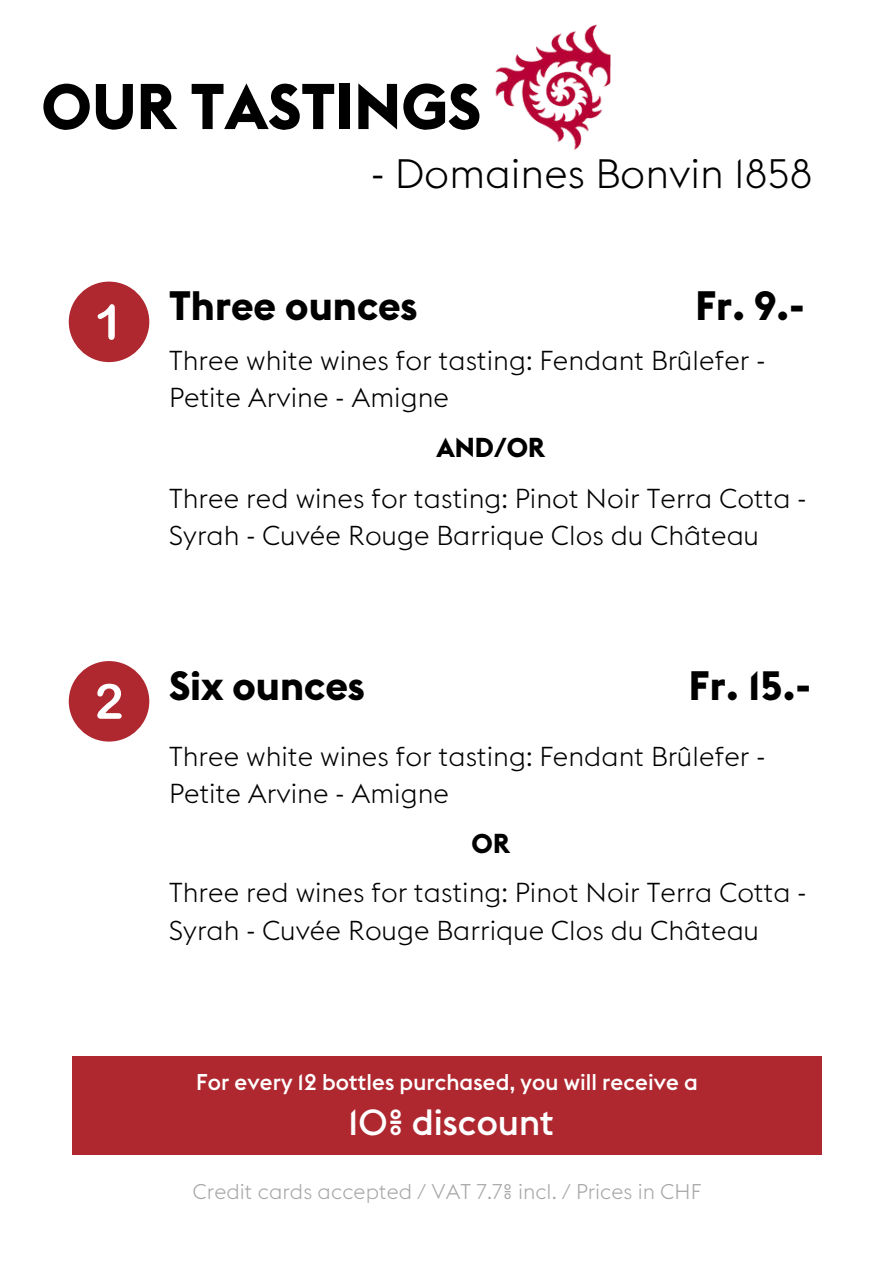
<style>
.page{position:relative;width:894px;height:1264px;background:#fff}
.page>*{position:absolute;margin:0;border:0;box-sizing:border-box;transform-origin:0 0}
.t1{font:700 63.6px "Euclid Flex";color:#000}
.t2{font:700 40.5px "Euclid Flex";color:#000}
.t3{font:300 40.5px "Euclid Flex";color:#000}
.t4{font:500 36px "Euclid Flex";color:#fff}
.t5{font:300 27px/37.2px "Euclid Flex";color:#000}
.t6{font:700 27px "Euclid Flex";color:#000}
.t7{font:500 22.5px "Euclid Flex";color:#fff}
.t8{font:300 21px "Euclid Flex";color:#a6a6a6}
</style>
<div class="page">
<img style="left:495px;top:24px;width:116px;height:126px">
<div style="left:69px;top:281px;width:80px;height:81px;background:#af272f;border-radius:50%"></div>
<svg style="left:98px;top:304px;width:17px;height:36px"></svg>
<div style="left:69px;top:661px;width:80px;height:80px;background:#af272f;border-radius:50%"></div>
<svg style="left:97px;top:683px;width:25px;height:35px"></svg>
<div style="left:72px;top:1056px;width:749px;height:98px;background:#af272f"></div>
<h1 class="t1" style="left:41px;top:66px;width:441px">OUR TASTINGS</h1>
<h2 class="t3" style="left:371px;top:150px;width:443px">- Domaines Bonvin 1858</h2>
<h2 class="t2" style="left:169px;top:280px;width:250px">Three ounces</h2>
<h2 class="t2" style="left:695px;top:280px;width:111px">Fr. 9.-</h2>
<p class="t5" style="left:169px;top:342px;width:597px">Three white wines for tasting: Fendant Brûlefer -<br>Petite Arvine - Amigne</p>
<p class="t6" style="left:436px;top:430px;width:110px">AND/OR</p>
<p class="t5" style="left:169px;top:480px;width:638px">Three red wines for tasting: Pinot Noir Terra Cotta -<br>Syrah - Cuvée Rouge Barrique Clos du Château</p>
<h2 class="t2" style="left:169px;top:659px;width:197px">Six ounces</h2>
<h2 class="t2" style="left:688px;top:659px;width:123px">Fr. 15.-</h2>
<p class="t5" style="left:169px;top:738px;width:597px">Three white wines for tasting: Fendant Brûlefer -<br>Petite Arvine - Amigne</p>
<p class="t6" style="left:471px;top:826px;width:40px">OR</p>
<p class="t5" style="left:169px;top:874px;width:638px">Three red wines for tasting: Pinot Noir Terra Cotta -<br>Syrah - Cuvée Rouge Barrique Clos du Château</p>
<p class="t7" style="left:196px;top:1068px;width:503px">For every 12 bottles purchased, you will receive a</p>
<h3 class="t4" style="left:348px;top:1100px;width:207px">10% discount</h3>
<p class="t8" style="left:193px;top:1179px;width:509px">Credit cards accepted / VAT 7.7% incl. / Prices in CHF</p>
</div>
